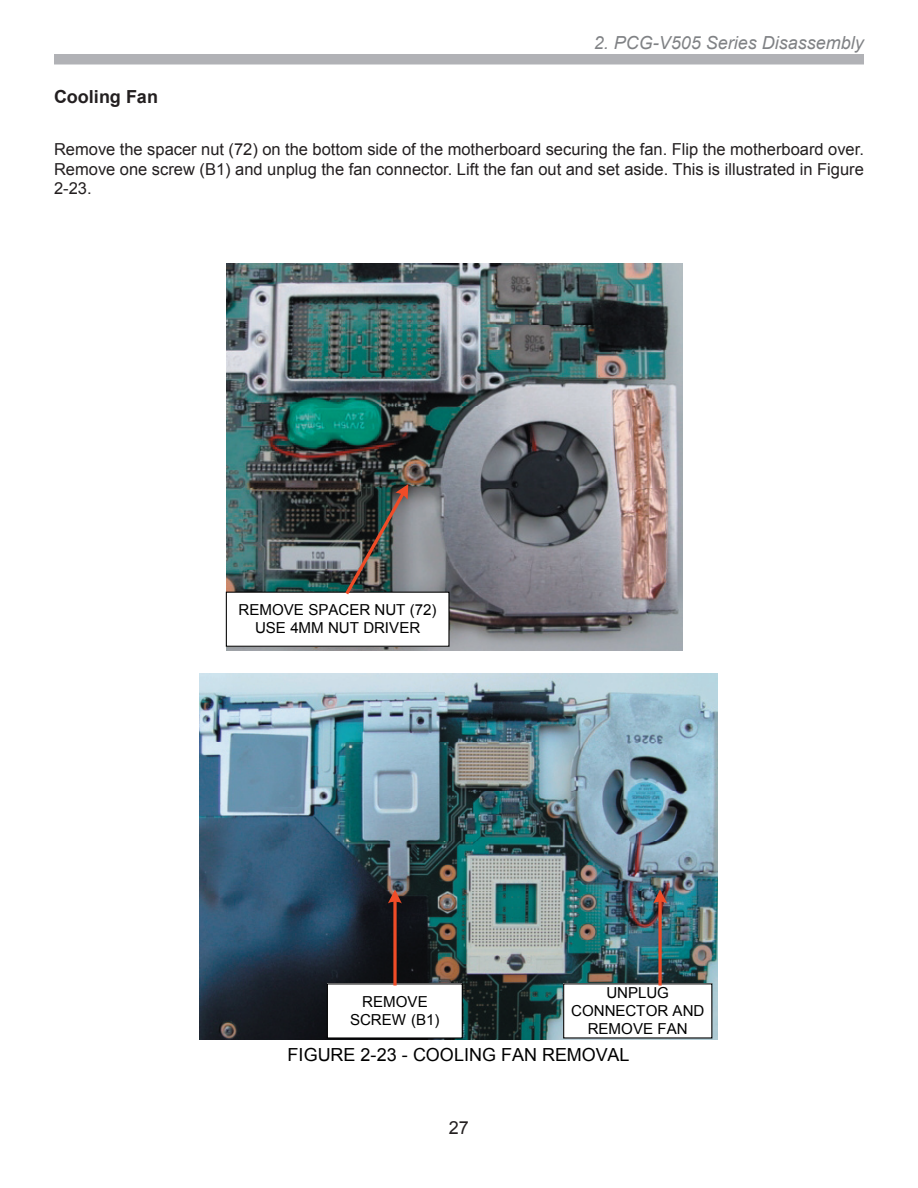
<style>
.page{position:relative;width:918px;height:1188px;background:#fff}
.page>*{position:absolute;margin:0;border:0;box-sizing:border-box;transform-origin:0 0}
.t1{font:18px "Arial";color:#000}
.t2{font:italic 18px "Arial";color:#808285}
.t3{font:700 18px "Arial";color:#231f20}
.t4{font:18px "Arial";color:#231f20}
.t5{font:16.5px/19.8px "Arial";color:#231f20;text-align:justify}
.t6{font:15.15px/18px "Arial";color:#000;text-align:center}
</style>
<div class="page">
<div style="left:54px;top:54px;width:810px;height:10px;background:#b1b2b6"></div>
<img style="left:199px;top:673px;width:518px;height:366px">
<img style="left:226px;top:264px;width:456px;height:386px">
<div style="left:327px;top:984px;width:135px;height:54px;background:#fff"></div>
<div style="left:327px;top:983px;width:136px;height:56px;border:1px solid #000"></div>
<div style="left:226px;top:592px;width:223px;height:54px;background:#fff"></div>
<div style="left:226px;top:592px;width:224px;height:55px;border:1px solid #000"></div>
<img style="left:343px;top:484px;width:65px;height:111px">
<svg style="left:393px;top:904px;width:4px;height:80px"></svg>
<svg style="left:388px;top:889px;width:14px;height:15px"></svg>
<div style="left:564px;top:984px;width:148px;height:54px;background:#fff"></div>
<svg style="left:658px;top:904px;width:4px;height:80px"></svg>
<svg style="left:653px;top:889px;width:14px;height:15px"></svg>
<p class="t2" style="left:594px;top:30px;width:272px">2. PCG-V505 Series Disassembly</p>
<p class="t3" style="left:54px;top:85px;width:106px">Cooling Fan</p>
<p class="t5" style="left:54px;top:139px;width:812px">Remove the spacer nut (72) on the bottom side of the motherboard securing the fan. Flip the motherboard over.<br>Remove one screw (B1) and unplug the fan connector. Lift the fan out and set aside. This is illustrated in Figure 2-23.</p>
<p class="t6" style="left:239px;top:600px;width:199px">REMOVE SPACER NUT (72)<br>USE 4MM NUT DRIVER</p>
<p class="t6" style="left:350px;top:993px;width:91px">REMOVE<br>SCREW (B1)</p>
<p class="t6" style="left:571px;top:983px;width:135px">UNPLUG<br>CONNECTOR AND<br>REMOVE FAN</p>
<p class="t1" style="left:287px;top:1043px;width:343px">FIGURE 2-23 - COOLING FAN REMOVAL</p>
<p class="t4" style="left:449px;top:1115px;width:22px">27</p>
</div>
